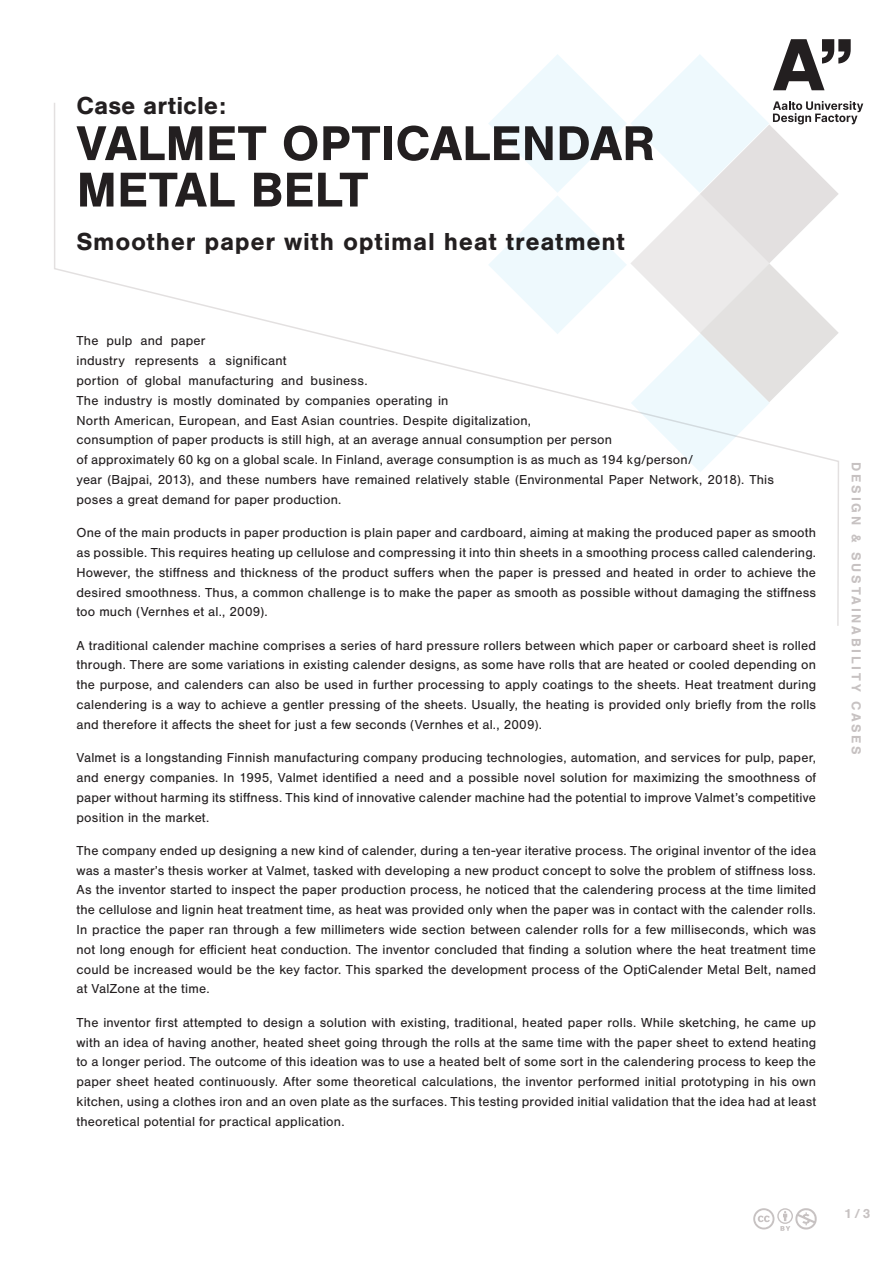
<style>
.page{position:relative;width:893px;height:1263px;background:#fff}
.page>*{position:absolute;margin:0;border:0;box-sizing:border-box;transform-origin:0 0}
.t1{font:700 50.7px "Nimbus San";color:#231f20}
.t2{font:700 25.5px "Nimbus San";letter-spacing:.025em;color:#231f20}
.t3{font:700 25.5px "Nimbus San";color:#231f20}
.t4{font:13.5px/19.8px "Nimbus San";letter-spacing:.015em;color:#231f20;text-align:justify}
.t5{font:700 13.5px "Nimbus San";letter-spacing:.2em;color:#c7c2c2}
</style>
<div class="page">
<svg style="left:753px;top:1208px;width:64px;height:23px"></svg>
<svg style="left:488px;top:39px;width:375px;height:433px"></svg>
<p class="t3" style="left:76px;top:91px;width:151px">Case article:</p>
<p class="t1" style="left:76px;top:115px;width:580px">VALMET OPTICALENDAR</p>
<p class="t1" style="left:76px;top:161px;width:293px">METAL BELT</p>
<p class="t2" style="left:76px;top:227px;width:550px">Smoother paper with optimal heat treatment</p>
<p class="t4" style="left:77px;top:331px;width:699px;text-align:left">The pulp and paper<br>industry represents a significant<br>portion of global manufacturing and business.<br>The industry is mostly dominated by companies operating in<br>North American, European, and East Asian countries. Despite digitalization,<br>consumption of paper products is still high, at an average annual consumption per person<br>of approximately 60 kg on a global scale. In Finland, average consumption is as much as 194 kg/person/<br>year (Bajpai, 2013), and these numbers have remained relatively stable (Environmental Paper Network, 2018). This poses a great demand for paper production.</p>
<p class="t4" style="left:77px;top:523px;width:741px">One of the main products in paper production is plain paper and cardboard, aiming at making the produced paper as smooth as possible. This requires heating up cellulose and compressing it into thin sheets in a smoothing process called calendering.<br>However, the stiffness and thickness of the product suffers when the paper is pressed and heated in order to achieve the desired smoothness. Thus, a common challenge is to make the paper as smooth as possible without damaging the stiffness too much (Vernhes et al., 2009).</p>
<p class="t4" style="left:77px;top:635px;width:741px">A traditional calender machine comprises a series of hard pressure rollers between which paper or carboard sheet is rolled through. There are some variations in existing calender designs, as some have rolls that are heated or cooled depending on the purpose, and calenders can also be used in further processing to apply coatings to the sheets. Heat treatment during calendering is a way to achieve a gentler pressing of the sheets. Usually, the heating is provided only briefly from the rolls and therefore it affects the sheet for just a few seconds (Vernhes et al., 2009).</p>
<p class="t4" style="left:77px;top:748px;width:741px">Valmet is a longstanding Finnish manufacturing company producing technologies, automation, and services for pulp, paper, and energy companies. In 1995, Valmet identified a need and a possible novel solution for maximizing the smoothness of paper without harming its stiffness. This kind of innovative calender machine had the potential to improve Valmet’s competitive position in the market.</p>
<p class="t4" style="left:77px;top:841px;width:741px">The company ended up designing a new kind of calender, during a ten-year iterative process. The original inventor of the idea was a master’s thesis worker at Valmet, tasked with developing a new product concept to solve the problem of stiffness loss.<br>As the inventor started to inspect the paper production process, he noticed that the calendering process at the time limited the cellulose and lignin heat treatment time, as heat was provided only when the paper was in contact with the calender rolls.<br>In practice the paper ran through a few millimeters wide section between calender rolls for a few milliseconds, which was not long enough for efficient heat conduction. The inventor concluded that finding a solution where the heat treatment time could be increased would be the key factor. This sparked the development process of the OptiCalender Metal Belt, named at ValZone at the time.</p>
<p class="t4" style="left:77px;top:1012px;width:741px">The inventor first attempted to design a solution with existing, traditional, heated paper rolls. While sketching, he came up with an idea of having another, heated sheet going through the rolls at the same time with the paper sheet to extend heating to a longer period. The outcome of this ideation was to use a heated belt of some sort in the calendering process to keep the paper sheet heated continuously. After some theoretical calculations, the inventor performed initial prototyping in his own kitchen, using a clothes iron and an oven plate as the surfaces. This testing provided initial validation that the idea had at least theoretical potential for practical application.</p>
<p class="t5" style="left:864px;top:462px;width:294px;rotate:90deg">DESIGN &amp; SUSTAINABILITY CASES</p>
<p class="t5" style="left:844px;top:1206px;width:28px">1/3</p>
</div>
